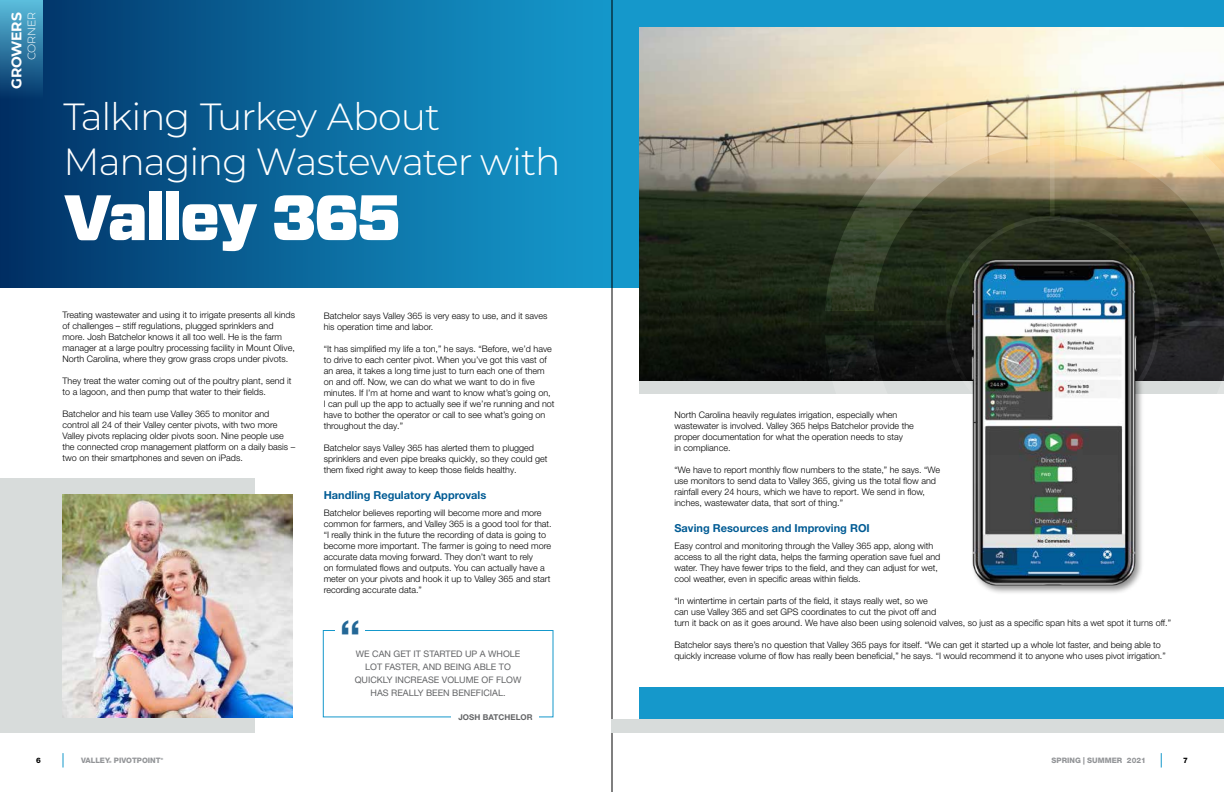
<style>
.page{position:relative;width:1224px;height:792px;background:#fff}
.page>*{position:absolute;margin:0;border:0;box-sizing:border-box;transform-origin:0 0}
.t1{font:900 64px "Forza";letter-spacing:-.045em;color:#fff}
.t2{font:500 50px "Helvetica Neue LT Pro";color:#236796}
.t3{font:300 37.8px/45px "Montserrat";letter-spacing:-.03em;color:#fff}
.t4{font:700 14px "Montserrat";letter-spacing:-.01em;color:#fff}
.t5{font:700 11px "Helvetica Neue LT Pro";color:#005b94}
.t6{font:300 11px "Montserrat";letter-spacing:-.025em;color:#fff}
.t7{font:300 9px/11px "Helvetica Neue LT Pro";color:#000}
.t8{font:9px/13px "Helvetica Neue LT Pro";color:#636466;text-align:center}
.t9{font:700 8px "Helvetica Neue LT Pro";letter-spacing:.01em;color:#636466}
.t10{font:800 7.5px "Helvetica Neue LT Pro";color:#939598}
.t11{font:800 7.5px "Helvetica Neue LT Pro";color:#000}
.t12{font:800 3px "Helvetica Neue LT Pro";color:#939598}
</style>
<div class="page">
<svg style="left:62px;top:753px;width:2px;height:15px"></svg>
<svg style="left:1161px;top:753px;width:1px;height:15px"></svg>
<div style="left:639px;top:380px;width:585px;height:14px;background:#d8dcdb"></div>
<div style="left:0;top:478px;width:255px;height:255px;background:#d8dcdb"></div>
<div style="left:0;top:0;width:1224px;height:288px;background:#1598cb"></div>
<div style="left:0;top:0;width:612px;height:288px;background:linear-gradient(to right,#013166,#159dd0)"></div>
<img style="left:62px;top:494px;width:230px;height:223px">
<img style="left:639px;top:27px;width:585px;height:259px">
<svg style="left:639px;top:286px;width:585px;height:94px;background:#12170e"></svg>
<div style="left:323px;top:630px;width:231px;height:87px;background:#fff;border:1px solid #1598cb"></div>
<div style="left:452px;top:707px;width:87px;height:21px;background:#fff"></div>
<div style="left:335px;top:620px;width:30px;height:36px;background:#fff"></div>
<div style="left:639px;top:687px;width:585px;height:33px;background:#1598cb"></div>
<svg style="left:825px;top:96px;width:215px;height:215px;background:#7e795e"></svg>
<svg style="left:1064px;top:96px;width:160px;height:215px;background:#908b75"></svg>
<svg style="left:825px;top:335px;width:138px;height:46px;background:#101310"></svg>
<div style="left:1149px;top:335px;width:75px;height:46px;background:#232325"></div>
<svg style="left:771px;top:321px;width:177px;height:4px"></svg>
<svg style="left:1050px;top:42px;width:5px;height:178px"></svg>
<svg style="left:1160px;top:321px;width:64px;height:5px"></svg>
<div style="left:0;top:0;width:42px;height:98px;background:linear-gradient(to bottom,#5bbedd,#03366a)"></div>
<img style="left:963px;top:255px;width:186px;height:336px">
<hr style="left:612px;top:0;width:1px;height:792px;background:#000">
<div style="left:612px;top:719px;width:612px;height:14px;background:#d8dcdb"></div>
<h3 class="t4" style="left:6px;top:89px;width:78px;rotate:-90deg">GROWERS</h3>
<p class="t6" style="left:24px;top:60px;width:49px;rotate:-90deg">CORNER</p>
<h3 class="t3" style="left:64px;top:92px;width:499px">Talking Turkey About<br>Managing Wastewater with</h3>
<h1 class="t1" style="left:64px;top:175px;width:339px">Valley 365</h1>
<p class="t7" style="left:62px;top:309px;width:234px">Treating wastewater and using it to irrigate presents all kinds of challenges – stiff regulations, plugged sprinklers and more. Josh Batchelor knows it all too well. He is the farm manager at a large poultry processing facility in Mount Olive, North Carolina, where they grow grass crops under pivots.</p>
<p class="t7" style="left:62px;top:375px;width:231px">They treat the water coming out of the poultry plant, send it to a lagoon, and then pump that water to their fields.</p>
<p class="t7" style="left:62px;top:408px;width:234px">Batchelor and his team use Valley 365 to monitor and control all 24 of their Valley center pivots, with two more Valley pivots replacing older pivots soon. Nine people use the connected crop management platform on a daily basis – two on their smartphones and seven on iPads.</p>
<p class="t7" style="left:324px;top:310px;width:225px">Batchelor says Valley 365 is very easy to use, and it saves his operation time and labor.</p>
<p class="t7" style="left:324px;top:343px;width:232px">“It has simplified my life a ton,” he says. “Before, we’d have to drive to each center pivot. When you’ve got this vast of an area, it takes a long time just to turn each one of them on and off. Now, we can do what we want to do in five minutes. If I’m at home and want to know what’s going on, I can pull up the app to actually see if we’re running and not have to bother the operator or call to see what’s going on throughout the day.”</p>
<p class="t7" style="left:324px;top:442px;width:225px">Batchelor says Valley 365 has alerted them to plugged sprinklers and even pipe breaks quickly, so they could get them fixed right away to keep those fields healthy.</p>
<p class="t5" style="left:324px;top:488px;width:164px">Handling Regulatory Approvals</p>
<p class="t7" style="left:324px;top:507px;width:229px">Batchelor believes reporting will become more and more common for farmers, and Valley 365 is a good tool for that. “I really think in the future the recording of data is going to become more important. The farmer is going to need more accurate data moving forward. They don’t want to rely<br>on formulated flows and outputs. You can actually have a meter on your pivots and hook it up to Valley 365 and start recording accurate data.”</p>
<h2 class="t2" style="left:339px;top:608px;width:24px">“</h2>
<p class="t8" style="left:355px;top:647px;width:168px">WE CAN GET IT STARTED UP A WHOLE<br>LOT FASTER, AND BEING ABLE TO<br>QUICKLY INCREASE VOLUME OF FLOW<br>HAS REALLY BEEN BENEFICIAL.</p>
<p class="t9" style="left:458px;top:712px;width:76px">JOSH BATCHELOR</p>
<p class="t7" style="left:674px;top:409px;width:241px">North Carolina heavily regulates irrigation, especially when wastewater is involved. Valley 365 helps Batchelor provide the proper documentation for what the operation needs to stay<br>in compliance.</p>
<p class="t7" style="left:674px;top:464px;width:267px">“We have to report monthly flow numbers to the state,” he says. “We use monitors to send data to Valley 365, giving us the total flow and rainfall every 24 hours, which we have to report. We send in flow, inches, wastewater data, that sort of thing.”</p>
<p class="t5" style="left:674px;top:521px;width:197px">Saving Resources and Improving ROI</p>
<p class="t7" style="left:674px;top:540px;width:267px">Easy control and monitoring through the Valley 365 app, along with access to all the right data, helps the farming operation save fuel and water. They have fewer trips to the field, and they can adjust for wet, cool weather, even in specific areas within fields.</p>
<p class="t7" style="left:674px;top:595px;width:498px">“In wintertime in certain parts of the field, it stays really wet, so we<br>can use Valley 365 and set GPS coordinates to cut the pivot off and<br>turn it back on as it goes around. We have also been using solenoid valves, so just as a specific span hits a wet spot it turns off.”</p>
<p class="t7" style="left:674px;top:639px;width:493px">Batchelor says there’s no question that Valley 365 pays for itself. “We can get it started up a whole lot faster, and being able to quickly increase volume of flow has really been beneficial,” he says. “I would recommend it to anyone who uses pivot irrigation.”</p>
<p class="t10" style="left:81px;top:756px;width:31px">VALLEY</p>
<p class="t12" style="left:109px;top:760px;width:4px">®</p>
<p class="t10" style="left:114px;top:756px;width:48px">PIVOTPOINT</p>
<p class="t10" style="left:1052px;top:756px;width:96px">SPRING | SUMMER 2021</p>
<p class="t12" style="left:161px;top:757px;width:4px">®</p>
<p class="t11" style="left:36px;top:756px;width:6px">6</p>
<p class="t11" style="left:1183px;top:756px;width:6px">7</p>
</div>
